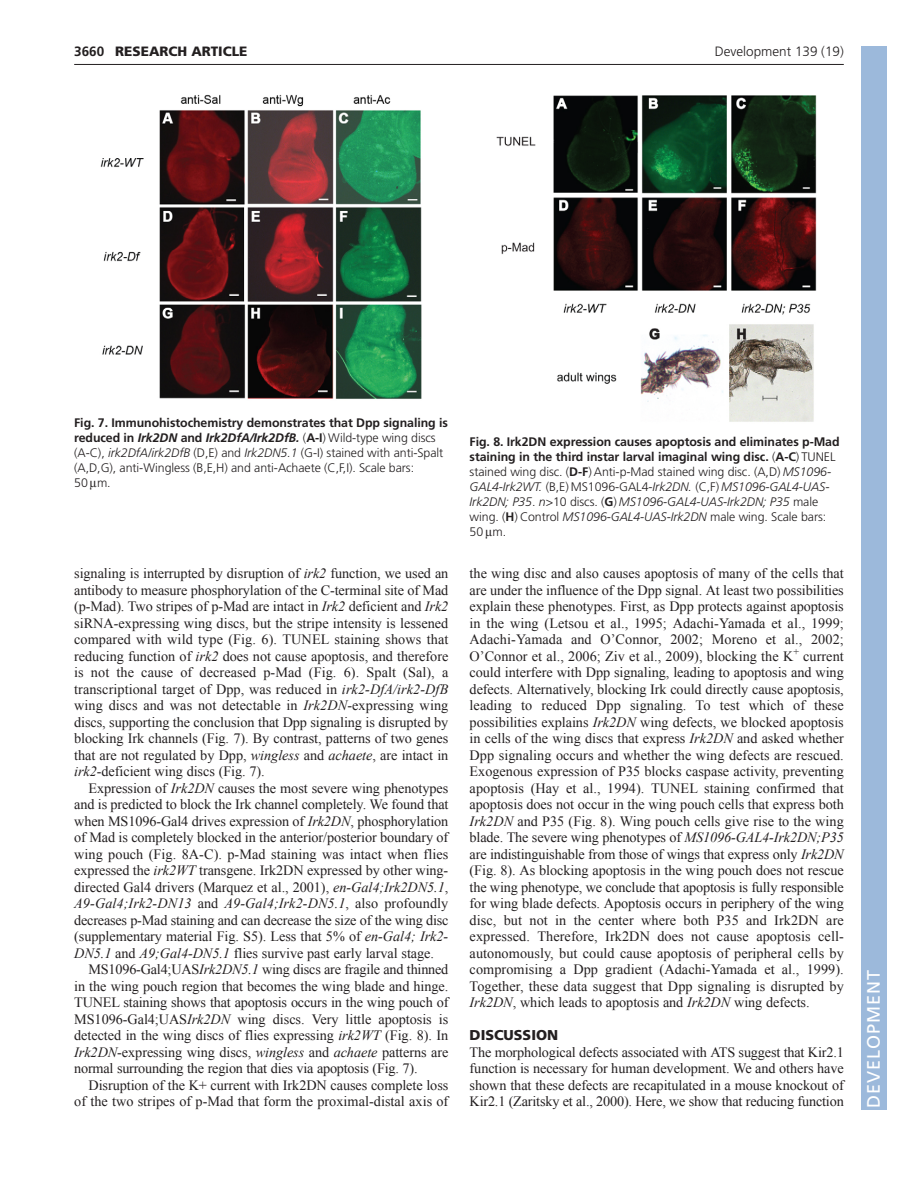
<style>
.page{position:relative;width:918px;height:1188px;background:#fff}
.page>*{position:absolute;margin:0;border:0;box-sizing:border-box;transform-origin:0 0}
.t1{font:18px "Frutiger LT Std";letter-spacing:.055em;color:#fff}
.t2{font:14.25px/16.5px "Times New Roman";letter-spacing:-.005em;color:#231f20;text-align:justify}
.t3{font:900 14.25px "Frutiger LT Std";color:#231f20}
.t4{font:300 13.5px "Frutiger";color:#231f20}
.t5{font:900 13.5px "Frutiger LT Std";color:#231f20}
.t6{font:700 13.5px "Frutiger LT Std";color:#231f20}
.t7{font:300 12.3px/15px "Frutiger";letter-spacing:-.005em;color:#231f20}
.s1{font-weight:700}
.s2{font-weight:700;font-style:italic}
.s3{font-style:italic}
</style>
<div class="page">
<hr style="left:74px;top:64px;width:770px;height:1px;background:#231f20">
<img style="left:100px;top:94px;width:322px;height:305px">
<img style="left:496px;top:95px;width:321px;height:327px">
<div style="left:861px;top:46px;width:25px;height:1064px;background:#9cb9db"></div>
<p class="t6" style="left:74px;top:46px;width:32px">3660</p>
<p class="t5" style="left:115px;top:46px;width:134px">RESEARCH ARTICLE</p>
<p class="t4" style="left:715px;top:46px;width:131px">Development 139 (19)</p>
<p class="t7" style="left:74px;top:416px;width:375px"><span class="s1">Fig. 7. Immunohistochemistry demonstrates that Dpp signaling is reduced in</span> <span class="s2">Irk2DN</span> <span class="s1">and</span> <span class="s2">Irk2DfA/Irk2DfB.</span> (<span class="s1">A-I</span>) Wild-type wing discs (A-C), <span class="s3">irk2DfA/irk2DfB</span> (D,E) and <span class="s3">Irk2DN5.1</span> (G-I) stained with anti-Spalt (A,D,G), anti-Wingless (B,E,H) and anti-Achaete (C,F,I). Scale bars:<br>50 m.</p>
<p class="t2" style="left:74px;top:565px;width:376px">signaling is interrupted by disruption of <span class="s3">irk2</span> function, we used an antibody to measure phosphorylation of the C-terminal site of Mad (p-Mad). Two stripes of p-Mad are intact in <span class="s3">Irk2</span> deficient and <span class="s3">Irk2 </span>siRNA<span class="s3">-</span>expressing wing discs, but the stripe intensity is lessened compared with wild type (Fig. 6). TUNEL staining shows that reducing function of <span class="s3">irk2</span> does not cause apoptosis, and therefore is not the cause of decreased p-Mad (Fig. 6). Spalt (Sal), a transcriptional target of Dpp, was reduced in <span class="s3">irk2-DfA/irk2-DfB </span>wing discs and was not detectable in <span class="s3">Irk2DN</span>-expressing wing discs, supporting the conclusion that Dpp signaling is disrupted by blocking Irk channels (Fig. 7). By contrast, patterns of two genes that are not regulated by Dpp, <span class="s3">wingless</span> and <span class="s3">achaete</span>, are intact in <span class="s3">irk2</span>-deficient wing discs (Fig. 7).</p>
<p class="t2" style="left:74px;top:780px;width:376px;text-indent:14px">Expression of <span class="s3">Irk2DN</span> causes the most severe wing phenotypes and is predicted to block the Irk channel completely. We found that when MS1096-Gal4 drives expression of <span class="s3">Irk2DN</span>, phosphorylation of Mad is completely blocked in the anterior/posterior boundary of wing pouch (Fig. 8A-C). p-Mad staining was intact when flies expressed the <span class="s3">irk2WT</span> transgene. Irk2DN expressed by other wing&shy;directed Gal4 drivers (Marquez et al., 2001), <span class="s3">en-Gal4;Irk2DN5.1</span>, <span class="s3">A9-Gal4;Irk2-DN13</span> and <span class="s3">A9-Gal4;Irk2-DN5.1</span>, also profoundly decreases p-Mad staining and can decrease the size of the wing disc (supplementary material Fig. S5). Less that 5% of <span class="s3">en-Gal4; Irk2- DN5.1</span> and <span class="s3">A9;Gal4-DN5.1</span> flies survive past early larval stage.</p>
<p class="t2" style="left:74px;top:961px;width:376px;text-indent:14px">MS1096-Gal4;UAS<span class="s3">Irk2DN5.1</span> wing discs are fragile and thinned in the wing pouch region that becomes the wing blade and hinge.<br>TUNEL staining shows that apoptosis occurs in the wing pouch of MS1096-Gal4;UAS<span class="s3">Irk2DN</span> wing discs. Very little apoptosis is detected in the wing discs of flies expressing <span class="s3">irk2WT</span> (Fig. 8). In <span class="s3">Irk2DN</span>-expressing wing discs, <span class="s3">wingless</span> and <span class="s3">achaete</span> patterns are normal surrounding the region that dies via apoptosis (Fig. 7).</p>
<p class="t2" style="left:74px;top:1077px;width:376px;text-align:right">Disruption of the K+ current with Irk2DN causes complete loss of the two stripes of p-Mad that form the proximal-distal axis of</p>
<p class="t7" style="left:470px;top:435px;width:372px"><span class="s1">Fig. 8. Irk2DN expression causes apoptosis and eliminates p-Mad staining in the third instar larval imaginal wing disc.</span> (<span class="s1">A-C</span>) TUNEL stained wing disc. (<span class="s1">D-F</span>) Anti-p-Mad stained wing disc. (A,D) <span class="s3">MS1096- GAL4-Irk2WT.</span> (B,E) MS1096-GAL4-<span class="s3">Irk2DN.</span> (C,F) <span class="s3">MS1096-GAL4-UAS-Irk2DN; P35</span>. <span class="s3">n</span>&gt;10 discs. (<span class="s1">G</span>) <span class="s3">MS1096-GAL4-UAS-Irk2DN; P35</span> male wing. (<span class="s1">H</span>) Control <span class="s3">MS1096-GAL4-UAS-Irk2DN</span> male wing. Scale bars:<br>50 m.</p>
<p class="t2" style="left:470px;top:565px;width:376px">the wing disc and also causes apoptosis of many of the cells that are under the influence of the Dpp signal. At least two possibilities explain these phenotypes. First, as Dpp protects against apoptosis in the wing (Letsou et al., 1995; Adachi-Yamada et al., 1999; Adachi-Yamada and O’Connor, 2002; Moreno et al., 2002; O’Connor et al., 2006; Ziv et al., 2009), blocking the K<sup>+</sup> current could interfere with Dpp signaling, leading to apoptosis and wing defects. Alternatively, blocking Irk could directly cause apoptosis, leading to reduced Dpp signaling. To test which of these possibilities explains <span class="s3">Irk2DN</span> wing defects, we blocked apoptosis in cells of the wing discs that express <span class="s3">Irk2DN</span> and asked whether Dpp signaling occurs and whether the wing defects are rescued.<br>Exogenous expression of P35 blocks caspase activity, preventing apoptosis (Hay et al., 1994). TUNEL staining confirmed that apoptosis does not occur in the wing pouch cells that express both <span class="s3">Irk2DN</span> and P35 (Fig. 8). Wing pouch cells give rise to the wing blade. The severe wing phenotypes of <span class="s3">MS1096-GAL4-Irk2DN;P35 </span>are indistinguishable from those of wings that express only <span class="s3">Irk2DN </span>(Fig. 8). As blocking apoptosis in the wing pouch does not rescue the wing phenotype, we conclude that apoptosis is fully responsible for wing blade defects. Apoptosis occurs in periphery of the wing disc, but not in the center where both P35 and Irk2DN are expressed. Therefore, Irk2DN does not cause apoptosis cell&shy;autonomously, but could cause apoptosis of peripheral cells by compromising a Dpp gradient (Adachi-Yamada et al., 1999).<br>Together, these data suggest that Dpp signaling is disrupted by <span class="s3">Irk2DN</span>, which leads to apoptosis and <span class="s3">Irk2DN</span> wing defects.</p>
<p class="t3" style="left:470px;top:1030px;width:90px">DISCUSSION</p>
<p class="t2" style="left:470px;top:1044px;width:376px">The morphological defects associated with ATS suggest that Kir2.1 function is necessary for human development. We and others have shown that these defects are recapitulated in a mouse knockout of Kir2.1 (Zaritsky et al., 2000). Here, we show that reducing function</p>
<p class="t1" style="left:863px;top:1108px;width:140px;rotate:-90deg">DEVELOPMENT</p>
</div>
